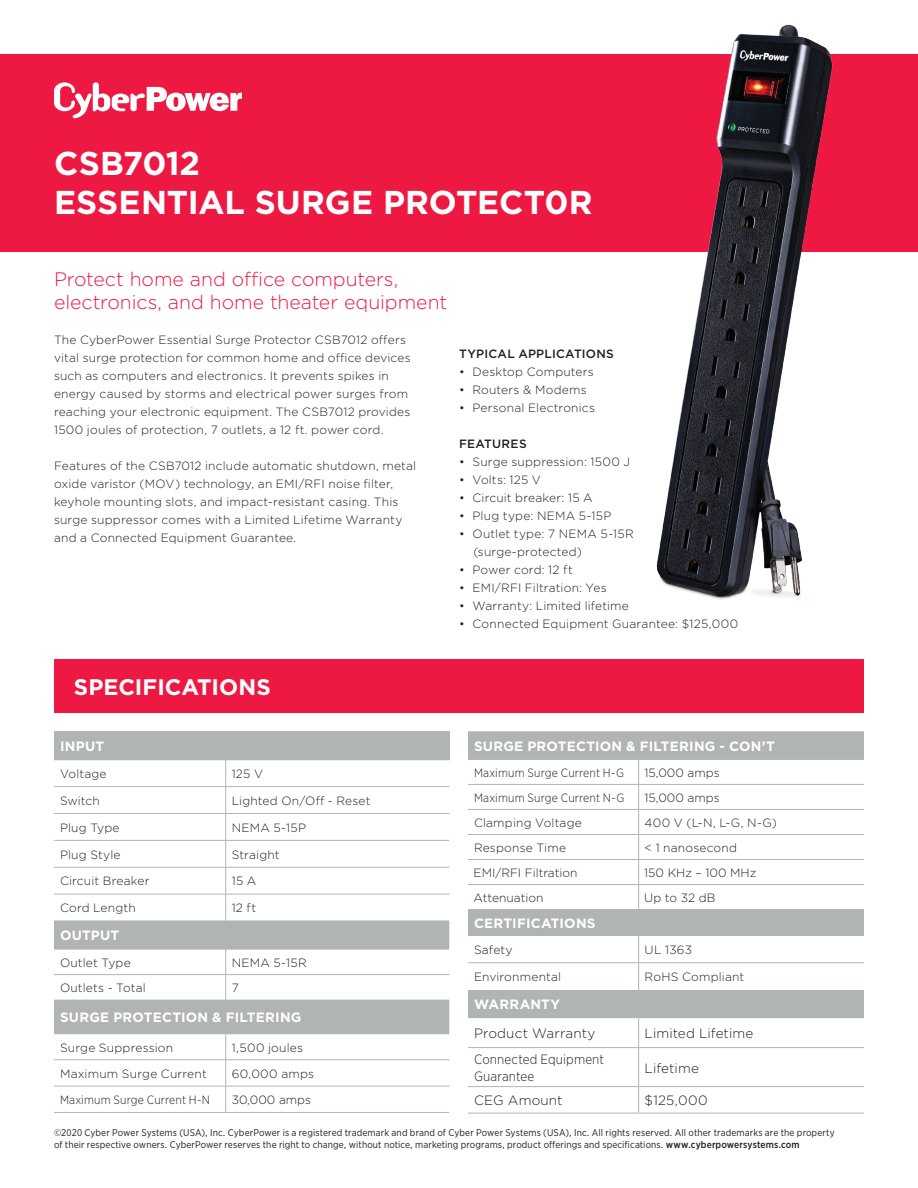
<style>
.page{position:relative;width:918px;height:1188px;background:#fff}
.page>*{position:absolute;margin:0;border:0;box-sizing:border-box;transform-origin:0 0}
.t1{font:700 33px/39px "Gotham";letter-spacing:-.005em;color:#fff}
.t2{font:700 22.5px "Gotham";color:#fff}
.t3{font:300 19.5px/23.4px "Gotham";color:#ed1943}
.t4{font:700 13.5px "Gotham";letter-spacing:.015em;color:#fff}
.t5{font:300 13.5px "Gotham";letter-spacing:.01em;color:#231f20}
.t6{font:300 13.5px/16.2px "Gotham Narrow";letter-spacing:.01em;color:#231f20}
.t7{font:300 12px/18px "Gotham";letter-spacing:.015em;color:#231f20}
.t8{font:300 12px "Gotham Narrow";letter-spacing:.01em;color:#231f20}
.t9{font:500 12px "Gotham";letter-spacing:.02em;color:#231f20}
.t10{font:9.75px/11.7px "Gotham Narrow";letter-spacing:.01em;color:#231f20}
.s1{font-weight:500}
</style>
<div class="page">
<div style="left:0;top:54px;width:918px;height:198px;background:#ed1943"></div>
<svg style="left:54px;top:82px;width:188px;height:36px"></svg>
<div style="left:54px;top:659px;width:810px;height:54px;background:#ed1943"></div>
<div style="left:54px;top:731px;width:395px;height:29px;background:#b1b4b5"></div>
<svg style="left:54px;top:922px;width:395px;height:112px;fill:#b1b4b5"></svg>
<hr style="left:54px;top:760px;width:172px;height:1px;background:#b1b4b5">
<hr style="left:226px;top:760px;width:223px;height:1px;background:#b1b4b5">
<hr style="left:54px;top:786px;width:172px;height:1px;background:#b1b4b5">
<hr style="left:226px;top:786px;width:223px;height:1px;background:#b1b4b5">
<hr style="left:54px;top:813px;width:172px;height:1px;background:#b1b4b5">
<hr style="left:226px;top:813px;width:223px;height:1px;background:#b1b4b5">
<hr style="left:54px;top:840px;width:172px;height:1px;background:#b1b4b5">
<hr style="left:226px;top:840px;width:223px;height:1px;background:#b1b4b5">
<hr style="left:54px;top:867px;width:172px;height:1px;background:#b1b4b5">
<hr style="left:226px;top:867px;width:223px;height:1px;background:#b1b4b5">
<hr style="left:54px;top:894px;width:172px;height:1px;background:#b1b4b5">
<hr style="left:226px;top:894px;width:223px;height:1px;background:#b1b4b5">
<svg style="left:225px;top:760px;width:1px;height:161px"></svg>
<hr style="left:54px;top:921px;width:172px;height:1px;background:#b1b4b5">
<hr style="left:226px;top:921px;width:223px;height:1px;background:#b1b4b5">
<hr style="left:54px;top:949px;width:172px;height:1px;background:#b1b4b5">
<hr style="left:226px;top:949px;width:223px;height:1px;background:#b1b4b5">
<hr style="left:54px;top:974px;width:172px;height:1px;background:#b1b4b5">
<hr style="left:226px;top:974px;width:223px;height:1px;background:#b1b4b5">
<svg style="left:225px;top:949px;width:1px;height:51px"></svg>
<hr style="left:54px;top:1000px;width:172px;height:1px;background:#b1b4b5">
<hr style="left:226px;top:1000px;width:223px;height:1px;background:#b1b4b5">
<hr style="left:54px;top:1034px;width:172px;height:1px;background:#b1b4b5">
<hr style="left:226px;top:1034px;width:223px;height:1px;background:#b1b4b5">
<hr style="left:54px;top:1059px;width:172px;height:1px;background:#b1b4b5">
<hr style="left:226px;top:1059px;width:223px;height:1px;background:#b1b4b5">
<hr style="left:54px;top:1086px;width:172px;height:1px;background:#b1b4b5">
<hr style="left:226px;top:1086px;width:223px;height:1px;background:#b1b4b5">
<svg style="left:225px;top:1034px;width:1px;height:78px"></svg>
<hr style="left:54px;top:1112px;width:172px;height:1px;background:#b1b4b5">
<hr style="left:226px;top:1112px;width:223px;height:1px;background:#b1b4b5">
<div style="left:468px;top:731px;width:396px;height:204px;background:#b1b4b5"></div>
<hr style="left:468px;top:935px;width:171px;height:1px;background:#b1b4b5">
<hr style="left:639px;top:935px;width:225px;height:1px;background:#b1b4b5">
<svg style="left:468px;top:936px;width:396px;height:111px"></svg>
<hr style="left:468px;top:1047px;width:171px;height:1px;background:#b1b4b5">
<hr style="left:468px;top:1086px;width:171px;height:1px;background:#b1b4b5">
<hr style="left:468px;top:1113px;width:171px;height:1px;background:#b1b4b5">
<svg style="left:638px;top:1087px;width:1px;height:26px"></svg>
<hr style="left:639px;top:1113px;width:225px;height:1px;background:#b1b4b5">
<hr style="left:639px;top:1047px;width:225px;height:1px;background:#b1b4b5">
<hr style="left:638px;top:1048px;width:1px;height:38px;background:#b1b4b5">
<hr style="left:639px;top:1086px;width:225px;height:1px;background:#b1b4b5">
<hr style="left:468px;top:759px;width:171px;height:1px;background:#b1b4b5">
<hr style="left:639px;top:759px;width:225px;height:1px;background:#b1b4b5">
<svg style="left:468px;top:760px;width:396px;height:150px"></svg>
<hr style="left:468px;top:909px;width:171px;height:1px;background:#b1b4b5">
<img style="left:656px;top:24px;width:177px;height:575px">
<h1 class="t1" style="left:54px;top:144px;width:540px">CSB7012<br>ESSENTIAL SURGE PROTECT0R</h1>
<h3 class="t3" style="left:54px;top:266px;width:395px">Protect home and office computers, electronics, and home theater equipment</h3>
<p class="t7" style="left:54px;top:331px;width:358px">The CyberPower Essential Surge Protector CSB7012 offers vital surge protection for common home and office devices such as computers and electronics. It prevents spikes in energy caused by storms and electrical power surges from reaching your electronic equipment. The CSB7012 provides 1500 joules of protection, 7 outlets, a 12 ft. power cord.</p>
<p class="t7" style="left:54px;top:457px;width:364px">Features of the CSB7012 include automatic shutdown, metal oxide varistor (MOV) technology, an EMI/RFI noise filter, keyhole mounting slots, and impact-resistant casing. This surge suppressor comes with a Limited Lifetime Warranty and a Connected Equipment Guarantee.</p>
<p class="t9" style="left:459px;top:346px;width:156px">TYPICAL APPLICATIONS</p>
<p class="t7" style="left:459px;top:362px;width:136px">• Desktop Computers</p>
<p class="t7" style="left:459px;top:380px;width:129px">• Routers &amp; Modems</p>
<p class="t7" style="left:459px;top:398px;width:138px">• Personal Electronics</p>
<p class="t9" style="left:459px;top:436px;width:69px">FEATURES</p>
<p class="t7" style="left:459px;top:452px;width:173px">• Surge suppression: 1500 J</p>
<p class="t7" style="left:459px;top:470px;width:83px">• Volts: 125 V</p>
<p class="t7" style="left:459px;top:488px;width:135px">• Circuit breaker: 15 A</p>
<p class="t7" style="left:459px;top:506px;width:154px">• Plug type: NEMA 5-15P</p>
<p class="t7" style="left:473px;top:524px;width:162px;text-indent:-14px">• Outlet type: 7 NEMA 5-15R (surge-protected)</p>
<p class="t7" style="left:459px;top:560px;width:115px">• Power cord: 12 ft</p>
<p class="t7" style="left:459px;top:578px;width:149px">• EMI/RFI Filtration: Yes</p>
<p class="t7" style="left:459px;top:596px;width:171px">• Warranty: Limited lifetime</p>
<p class="t7" style="left:459px;top:614px;width:281px">• Connected Equipment Guarantee: $125,000</p>
<h2 class="t2" style="left:74px;top:672px;width:198px">SPECIFICATIONS</h2>
<p class="t4" style="left:60px;top:737px;width:46px">INPUT</p>
<p class="t7" style="left:60px;top:764px;width:48px">Voltage</p>
<p class="t7" style="left:232px;top:764px;width:33px">125 V</p>
<p class="t7" style="left:60px;top:791px;width:41px">Switch</p>
<p class="t7" style="left:232px;top:791px;width:140px">Lighted On/Off - Reset</p>
<p class="t7" style="left:60px;top:818px;width:61px">Plug Type</p>
<p class="t7" style="left:232px;top:818px;width:76px">NEMA 5-15P</p>
<p class="t7" style="left:60px;top:845px;width:62px">Plug Style</p>
<p class="t7" style="left:232px;top:845px;width:49px">Straight</p>
<p class="t7" style="left:60px;top:872px;width:91px">Circuit Breaker</p>
<p class="t7" style="left:232px;top:872px;width:26px">15 A</p>
<p class="t7" style="left:60px;top:899px;width:77px">Cord Length</p>
<p class="t7" style="left:232px;top:899px;width:26px">12 ft</p>
<p class="t4" style="left:60px;top:927px;width:61px">OUTPUT</p>
<p class="t7" style="left:60px;top:953px;width:72px">Outlet Type</p>
<p class="t7" style="left:232px;top:953px;width:77px">NEMA 5-15R</p>
<p class="t7" style="left:60px;top:979px;width:87px">Outlets - Total</p>
<p class="t7" style="left:232px;top:979px;width:9px">7</p>
<p class="t4" style="left:60px;top:1009px;width:243px">SURGE PROTECTION &amp; FILTERING</p>
<p class="t7" style="left:60px;top:1038px;width:115px">Surge Suppression</p>
<p class="t7" style="left:232px;top:1038px;width:73px">1,500 joules</p>
<p class="t7" style="left:60px;top:1064px;width:148px">Maximum Surge Current</p>
<p class="t7" style="left:232px;top:1064px;width:84px">60,000 amps</p>
<p class="t8" style="left:60px;top:1093px;width:152px">Maximum Surge Current H-N</p>
<p class="t7" style="left:232px;top:1091px;width:81px">30,000 amps</p>
<p class="t4" style="left:474px;top:737px;width:302px">SURGE PROTECTION &amp; FILTERING - CON’T</p>
<p class="t8" style="left:474px;top:765px;width:152px">Maximum Surge Current H-G</p>
<p class="t7" style="left:645px;top:763px;width:77px">15,000 amps</p>
<p class="t8" style="left:474px;top:790px;width:152px">Maximum Surge Current N-G</p>
<p class="t7" style="left:645px;top:788px;width:77px">15,000 amps</p>
<p class="t7" style="left:474px;top:813px;width:109px">Clamping Voltage</p>
<p class="t7" style="left:645px;top:813px;width:134px">400 V (L-N, L-G, N-G)</p>
<p class="t7" style="left:474px;top:838px;width:94px">Response Time</p>
<p class="t7" style="left:645px;top:838px;width:94px">&lt; 1 nanosecond</p>
<p class="t7" style="left:474px;top:863px;width:105px">EMI/RFI Filtration</p>
<p class="t7" style="left:644px;top:863px;width:114px">150 KHz – 100 MHz</p>
<p class="t7" style="left:474px;top:888px;width:71px">Attenuation</p>
<p class="t7" style="left:644px;top:888px;width:73px">Up to 32 dB</p>
<p class="t4" style="left:474px;top:914px;width:123px">CERTIFICATIONS</p>
<p class="t7" style="left:474px;top:940px;width:40px">Safety</p>
<p class="t7" style="left:645px;top:940px;width:49px">UL 1363</p>
<p class="t7" style="left:474px;top:968px;width:89px">Environmental</p>
<p class="t7" style="left:645px;top:968px;width:101px">RoHS Compliant</p>
<p class="t4" style="left:474px;top:996px;width:88px">WARRANTY</p>
<p class="t5" style="left:474px;top:1025px;width:123px">Product Warranty</p>
<p class="t5" style="left:645px;top:1025px;width:110px">Limited Lifetime</p>
<p class="t6" style="left:474px;top:1051px;width:132px">Connected Equipment<br>Guarantee</p>
<p class="t5" style="left:645px;top:1059px;width:56px">Lifetime</p>
<p class="t5" style="left:474px;top:1092px;width:90px">CEG Amount</p>
<p class="t5" style="left:645px;top:1092px;width:65px">$125,000</p>
<p class="t10" style="left:54px;top:1127px;width:782px">©2020 Cyber Power Systems (USA), Inc. CyberPower is a registered trademark and brand of Cyber Power Systems (USA), Inc. All rights reserved. All other trademarks are the property of their respective owners. CyberPower reserves the right to change, without notice, marketing programs, product offerings and specifications. <span class="s1">www.cyberpowersystems.com</span></p>
</div>
